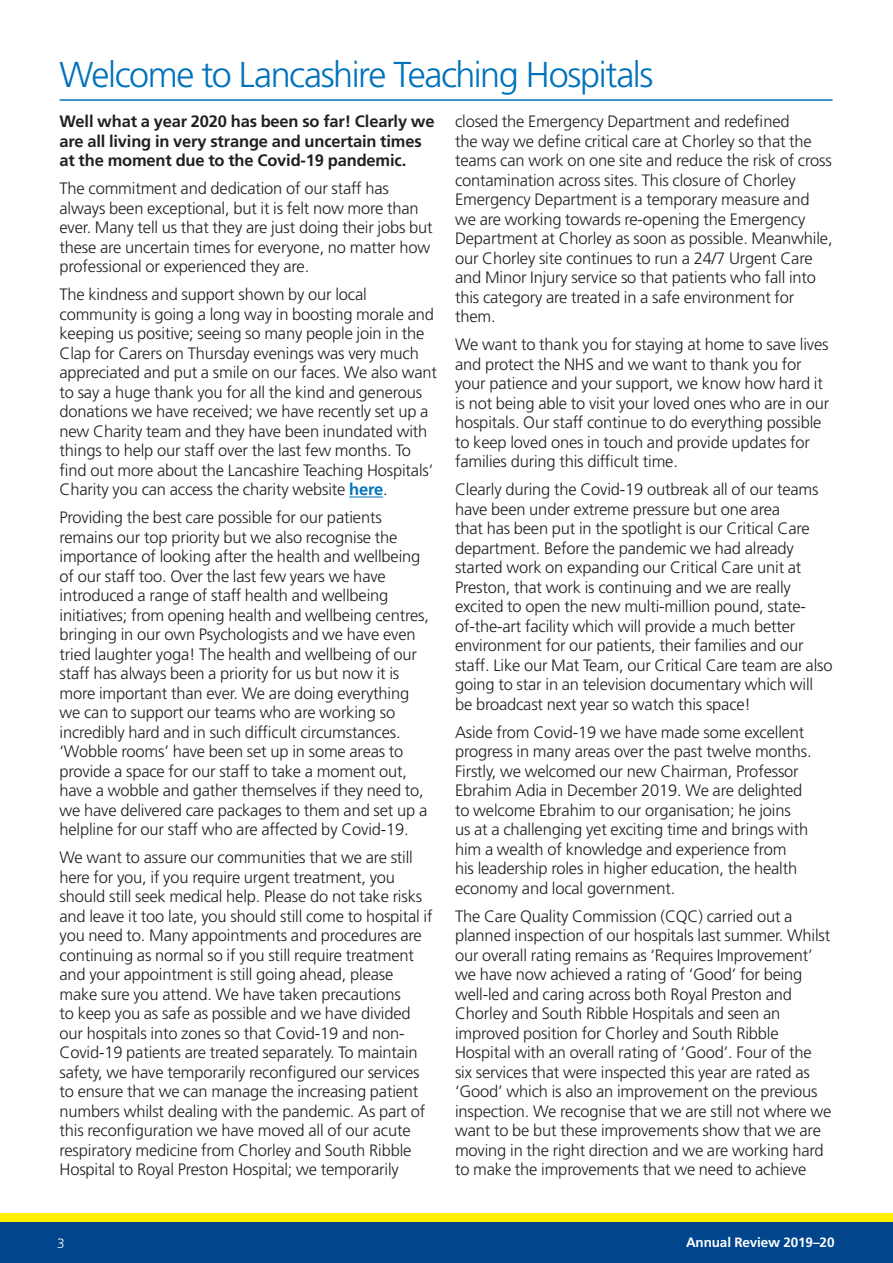
<style>
.page{position:relative;width:893px;height:1263px;background:#fff}
.page>*{position:absolute;margin:0;border:0;box-sizing:border-box;transform-origin:0 0}
.Page_headline{font:300 36px "Frutiger LT Std";letter-spacing:-.04em;color:#0072bc}
.body{font:300 16.5px/19.5px "Frutiger LT Std";letter-spacing:-.01em;color:#231f20}
.body-2{font:700 16.5px/19.5px "Frutiger LT Std";letter-spacing:-.01em;color:#231f20}
.t1{font:700 13.5px "Frutiger LT Std";letter-spacing:-.01em;color:#fff}
.t2{font:300 13.5px "Frutiger LT Std";color:#fff}
.s1{font-weight:700;color:#0072bc}
</style>
<div class="page">
<div style="left:0;top:1214px;width:893px;height:34px;background:#fff101"></div>
<div style="left:0;top:1222px;width:893px;height:41px;background:#01468c"></div>
<hr style="left:60px;top:99px;width:773px;height:2px;background:#0072bc">
<hr style="left:349px;top:497px;width:34px;height:1px;background:#0072bc">
<p class="Page_headline" style="left:60px;top:54px;width:595px">Welcome to Lancashire Teaching Hospitals</p>
<p class="body-2" style="left:60px;top:112px;width:377px">Well what a year 2020 has been so far! Clearly we are all living in very strange and uncertain times at the moment due to the Covid-19 pandemic.</p>
<p class="body" style="left:60px;top:179px;width:375px">The commitment and dedication of our staff has always been exceptional, but it is felt now more than ever. Many tell us that they are just doing their jobs but these are uncertain times for everyone, no matter how professional or experienced they are.</p>
<p class="body" style="left:60px;top:285px;width:379px">The kindness and support shown by our local community is going a long way in boosting morale and keeping us positive; seeing so many people join in the Clap for Carers on Thursday evenings was very much appreciated and put a smile on our faces. We also want to say a huge thank you for all the kind and generous donations we have received; we have recently set up a new Charity team and they have been inundated with things to help our staff over the last few months. To find out more about the Lancashire Teaching Hospitals’ Charity you can access the charity website <span class="s1">here</span>.</p>
<p class="body" style="left:60px;top:508px;width:371px">Providing the best care possible for our patients remains our top priority but we also recognise the importance of looking after the health and wellbeing of our staff too. Over the last few years we have introduced a range of staff health and wellbeing initiatives; from opening health and wellbeing centres, bringing in our own Psychologists and we have even tried laughter yoga! The health and wellbeing of our staff has always been a priority for us but now it is more important than ever. We are doing everything we can to support our teams who are working so incredibly hard and in such difficult circumstances. ‘Wobble rooms’ have been set up in some areas to provide a space for our staff to take a moment out, have a wobble and gather themselves if they need to, we have delivered care packages to them and set up a helpline for our staff who are affected by Covid-19.</p>
<p class="body" style="left:60px;top:848px;width:374px">We want to assure our communities that we are still here for you, if you require urgent treatment, you should still seek medical help. Please do not take risks and leave it too late, you should still come to hospital if you need to. Many appointments and procedures are continuing as normal so if you still require treatment and your appointment is still going ahead, please make sure you attend. We have taken precautions<br>to keep you as safe as possible and we have divided our hospitals into zones so that Covid-19 and non-Covid-19 patients are treated separately. To maintain safety, we have temporarily reconfigured our services to ensure that we can manage the increasing patient numbers whilst dealing with the pandemic. As part of this reconfiguration we have moved all of our acute respiratory medicine from Chorley and South Ribble Hospital to Royal Preston Hospital; we temporarily</p>
<p class="body" style="left:455px;top:112px;width:379px">closed the Emergency Department and redefined<br>the way we define critical care at Chorley so that the teams can work on one site and reduce the risk of cross contamination across sites. This closure of Chorley Emergency Department is a temporary measure and we are working towards re-opening the Emergency Department at Chorley as soon as possible. Meanwhile, our Chorley site continues to run a 24/7 Urgent Care and Minor Injury service so that patients who fall into this category are treated in a safe environment for them.</p>
<p class="body" style="left:455px;top:335px;width:376px">We want to thank you for staying at home to save lives and protect the NHS and we want to thank you for your patience and your support, we know how hard it is not being able to visit your loved ones who are in our hospitals. Our staff continue to do everything possible to keep loved ones in touch and provide updates for families during this difficult time.</p>
<p class="body" style="left:455px;top:480px;width:379px">Clearly during the Covid-19 outbreak all of our teams have been under extreme pressure but one area<br>that has been put in the spotlight is our Critical Care department. Before the pandemic we had already started work on expanding our Critical Care unit at Preston, that work is continuing and we are really excited to open the new multi-million pound, state&shy;of-the-art facility which will provide a much better environment for our patients, their families and our staff. Like our Mat Team, our Critical Care team are also going to star in an television documentary which will be broadcast next year so watch this space!</p>
<p class="body" style="left:455px;top:723px;width:358px">Aside from Covid-19 we have made some excellent progress in many areas over the past twelve months.<br>Firstly, we welcomed our new Chairman, Professor Ebrahim Adia in December 2019. We are delighted to welcome Ebrahim to our organisation; he joins<br>us at a challenging yet exciting time and brings with him a wealth of knowledge and experience from<br>his leadership roles in higher education, the health economy and local government.</p>
<p class="body" style="left:455px;top:907px;width:378px">The Care Quality Commission (CQC) carried out a planned inspection of our hospitals last summer. Whilst our overall rating remains as ‘Requires Improvement’ we have now achieved a rating of ‘Good’ for being well-led and caring across both Royal Preston and Chorley and South Ribble Hospitals and seen an improved position for Chorley and South Ribble Hospital with an overall rating of ‘Good’. Four of the six services that were inspected this year are rated as ‘Good’ which is also an improvement on the previous inspection. We recognise that we are still not where we want to be but these improvements show that we are moving in the right direction and we are working hard to make the improvements that we need to achieve</p>
<p class="t2" style="left:57px;top:1236px;width:9px">3</p>
<p class="t1" style="left:686px;top:1234px;width:150px">Annual Review 2019–20</p>
</div>
